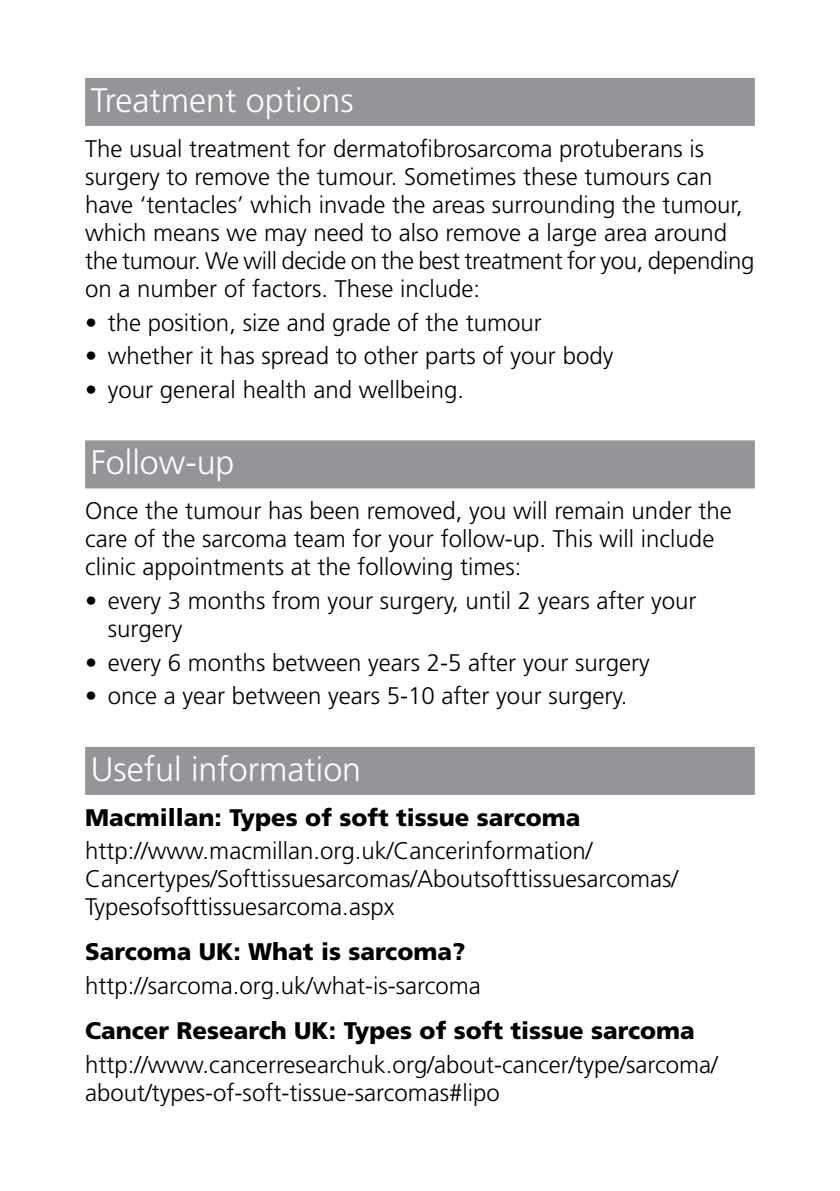
<style>
.page{position:relative;width:840px;height:1191px;background:#fff}
.page>*{position:absolute;margin:0;border:0;box-sizing:border-box;transform-origin:0 0}
.t1{font:300 34px "Frutiger";color:#fff}
.t2{font:300 24px/28px "Frutiger";color:#000}
.t3{font:900 24px "Frutiger";color:#000}
</style>
<div class="page">
<div style="left:85px;top:78px;width:669px;height:48px;background:#939598"></div>
<div style="left:85px;top:440px;width:669px;height:48px;background:#939598"></div>
<div style="left:85px;top:747px;width:669px;height:48px;background:#939598"></div>
<h1 class="t1" style="left:91px;top:81px;width:264px">Treatment options</h1>
<p class="t2" style="left:85px;top:134px;width:670px">The usual treatment for dermatofibrosarcoma protuberans is surgery to remove the tumour. Sometimes these tumours can have ‘tentacles’ which invade the areas surrounding the tumour, which means we may need to also remove a large area around the tumour. We will decide on the best treatment for you, depending on a number of factors. These include:</p>
<p class="t2" style="left:85px;top:308px;width:458px">• the position, size and grade of the tumour</p>
<p class="t2" style="left:85px;top:342px;width:529px">• whether it has spread to other parts of your body</p>
<p class="t2" style="left:85px;top:375px;width:380px">• your general health and wellbeing.</p>
<h1 class="t1" style="left:91px;top:443px;width:145px">Follow-up</h1>
<p class="t2" style="left:85px;top:497px;width:647px">Once the tumour has been removed, you will remain under the care of the sarcoma team for your follow-up. This will include clinic appointments at the following times:</p>
<p class="t2" style="left:108px;top:586px;width:590px;text-indent:-23px">• every 3 months from your surgery, until 2 years after your surgery</p>
<p class="t2" style="left:85px;top:648px;width:566px">• every 6 months between years 2-5 after your surgery</p>
<p class="t2" style="left:85px;top:682px;width:543px">• once a year between years 5-10 after your surgery.</p>
<h1 class="t1" style="left:91px;top:749px;width:272px">Useful information</h1>
<p class="t3" style="left:85px;top:803px;width:496px">Macmillan: Types of soft tissue sarcoma</p>
<p class="t2" style="left:85px;top:837px;width:594px">http://www.macmillan.org.uk/Cancerinformation/<br>Cancertypes/Softtissuesarcomas/Aboutsofttissuesarcomas/<br>Typesofsofttissuesarcoma.aspx</p>
<p class="t3" style="left:85px;top:937px;width:381px">Sarcoma UK: What is sarcoma?</p>
<p class="t2" style="left:85px;top:971px;width:397px">http://sarcoma.org.uk/what-is-sarcoma</p>
<p class="t3" style="left:85px;top:1016px;width:611px">Cancer Research UK: Types of soft tissue sarcoma</p>
<p class="t2" style="left:85px;top:1050px;width:634px">http://www.cancerresearchuk.org/about-cancer/type/sarcoma/ about/types-of-soft-tissue-sarcomas#lipo</p>
</div>
